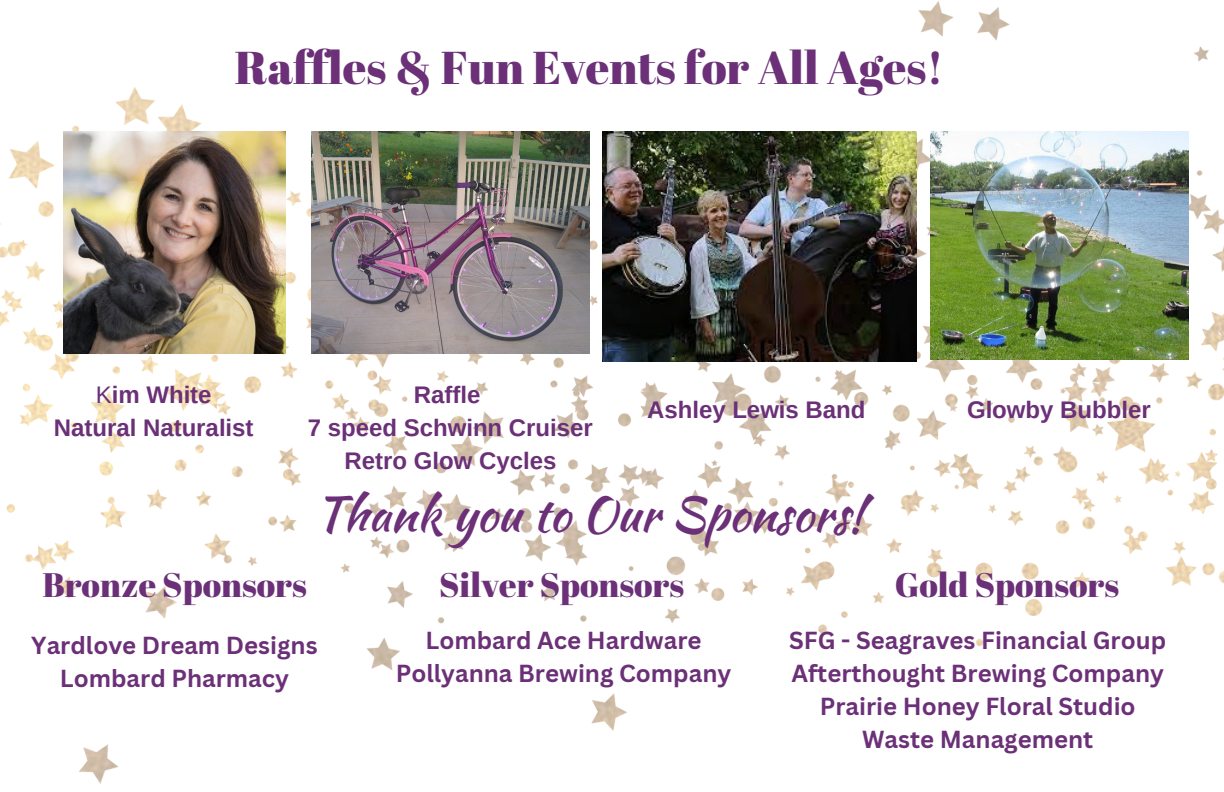
<style>
.page{position:relative;width:1224px;height:792px;background:#fff}
.page>*{position:absolute;margin:0;border:0;box-sizing:border-box;transform-origin:0 0}
.t1{font:48px "Kaushan Script";color:#6b3077}
.t2{font:46px "Abril Fatface";color:#6b3077}
.t3{font:34px "Abril Fatface";color:#6b3077}
.t4{font:700 24px/33px "Canva Sans";color:#6b3077;text-align:center}
.t5{font:700 24px/33px "Arimo";color:#6b3077;text-align:center}
.s1{font-weight:400}
</style>
<div class="page">
<img style="left:0;top:1px;width:1224px;height:782px">
<img style="left:63px;top:132px;width:222px;height:222px">
<img style="left:312px;top:132px;width:277px;height:222px">
<img style="left:930px;top:132px;width:258px;height:228px">
<img style="left:603px;top:132px;width:313px;height:229px">
<h2 class="t2" style="left:235px;top:35px;width:710px">Raffles &amp; Fun Events for All Ages!</h2>
<p class="t5" style="left:54px;top:378px;width:201px"><span class="s1">K</span>im White<br>Natural Naturalist</p>
<p class="t5" style="left:308px;top:378px;width:287px">Raffle<br>7 speed Schwinn Cruiser<br>Retro Glow Cycles</p>
<p class="t5" style="left:647px;top:393px;width:220px">Ashley Lewis Band</p>
<p class="t5" style="left:967px;top:393px;width:185px">Glowby Bubbler</p>
<h1 class="t1" style="left:315px;top:478px;width:550px">Thank you to Our Sponsors!</h1>
<h3 class="t3" style="left:42px;top:561px;width:266px">Bronze Sponsors</h3>
<p class="t4" style="left:31px;top:629px;width:288px">Yardlove Dream Designs<br>Lombard Pharmacy</p>
<h3 class="t3" style="left:439px;top:561px;width:246px">Silver Sponsors</h3>
<p class="t4" style="left:396px;top:624px;width:337px">Lombard Ace Hardware<br>Pollyanna Brewing Company</p>
<h3 class="t3" style="left:895px;top:561px;width:226px">Gold Sponsors</h3>
<p class="t4" style="left:789px;top:624px;width:378px">SFG - Seagraves Financial Group<br>Afterthought Brewing Company<br>Prairie Honey Floral Studio<br>Waste Management</p>
</div>
